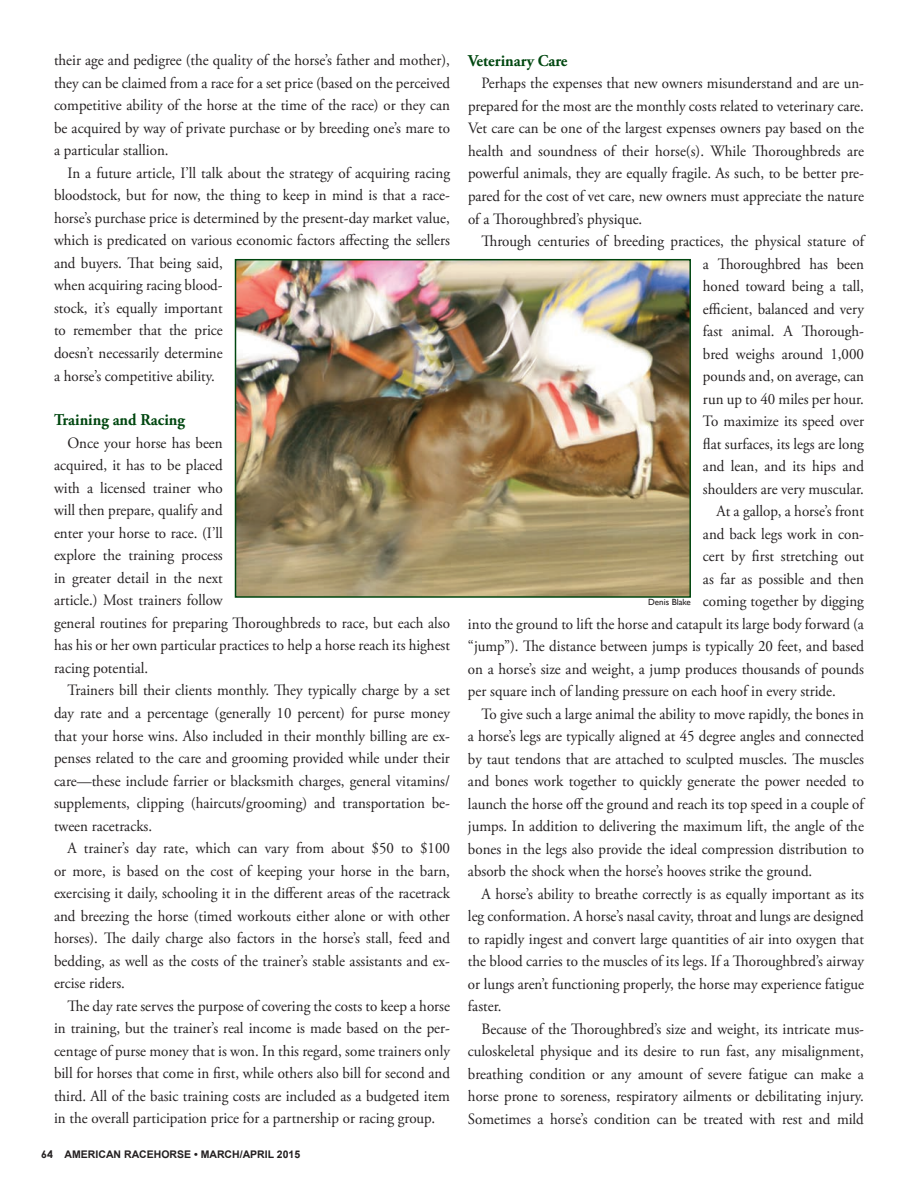
<style>
.page{position:relative;width:918px;height:1188px;background:#fff}
.page>*{position:absolute;margin:0;border:0;box-sizing:border-box;transform-origin:0 0}
.t1{font:700 16.5px "Adobe Garamond Pro";color:#004710;scale:.95 1}
.t2{font:15.75px/22.5px "Adobe Garamond Pro";color:#231f20;text-align:justify;scale:.95 1}
.t3{font:700 10.5px "Arial";color:#231f20}
.t4{font:9px "Gill Sans";color:#231f20}
.s1{font-family:"Century Gothic"}
</style>
<div class="page">
<img style="left:238px;top:262px;width:450px;height:333px">
<div style="left:235px;top:259px;width:456px;height:339px;border:2px solid #004710"></div>
<p class="t2" style="left:54px;top:50px;width:418px">their age and pedigree (the quality of the horse’s father and mother), they can be claimed from a race for a set price (based on the perceived competitive ability of the horse at the time of the race) or they can be acquired by way of private purchase or by breeding one’s mare to a particular stallion.</p>
<p class="t2" style="left:54px;top:162px;width:418px;text-align:left;text-indent:13px">In a future article, I’ll talk about the strategy of acquiring racing bloodstock, but for now, the thing to keep in mind is that a race&shy;horse’s purchase price is determined by the present-day market value, which is predicated on various economic factors affecting the sellers and buyers. That being said,<br>when acquiring racing blood-<br>stock, it’s equally important<br>to remember that the price<br>doesn’t necessarily determine<br>a horse’s competitive ability.</p>
<p class="t1" style="left:54px;top:411px;width:139px">Training and Racing</p>
<p class="t2" style="left:54px;top:432px;width:418px;text-align:left;text-indent:13px">Once your horse has been<br>acquired, it has to be placed<br>with a licensed trainer who<br>will then prepare, qualify and<br>enter your horse to race. (I’ll<br>explore the training process<br>in greater detail in the next<br>article.) Most trainers follow<br>general routines for preparing Thoroughbreds to race, but each also has his or her own particular practices to help a horse reach its highest racing potential.</p>
<p class="t2" style="left:54px;top:680px;width:418px;text-indent:13px">Trainers bill their clients monthly. They typically charge by a set day rate and a percentage (generally 10 percent) for purse money that your horse wins. Also included in their monthly billing are ex&shy;penses related to the care and grooming provided while under their care—these include farrier or blacksmith charges, general vitamins/ supplements, clipping (haircuts/grooming) and transportation be&shy;tween racetracks.</p>
<p class="t2" style="left:54px;top:837px;width:418px;text-indent:13px">A trainer’s day rate, which can vary from about $50 to $100 or more, is based on the cost of keeping your horse in the barn, exercising it daily, schooling it in the different areas of the racetrack and breezing the horse (timed workouts either alone or with other horses). The daily charge also factors in the horse’s stall, feed and bedding, as well as the costs of the trainer’s stable assistants and ex&shy;ercise riders.</p>
<p class="t2" style="left:54px;top:995px;width:418px;text-indent:13px">The day rate serves the purpose of covering the costs to keep a horse in training, but the trainer’s real income is made based on the per&shy;centage of purse money that is won. In this regard, some trainers only bill for horses that come in first, while others also bill for second and third. All of the basic training costs are included as a budgeted item in the overall participation price for a partnership or racing group.</p>
<p class="t3" style="left:41px;top:1147px;width:99px"><span class="s1">64</span> AMERICAN RACE</p>
<p class="t3" style="left:154px;top:1147px;width:148px">HORSE • MARCH/APRIL 2015</p>
<p class="t1" style="left:468px;top:51px;width:106px">Veterinary Care</p>
<p class="t2" style="left:468px;top:73px;width:418px;text-indent:13px">Perhaps the expenses that new owners misunderstand and are un&shy;prepared for the most are the monthly costs related to veterinary care.<br>Vet care can be one of the largest expenses owners pay based on the health and soundness of their horse(s). While Thoroughbreds are powerful animals, they are equally fragile. As such, to be better pre&shy;pared for the cost of vet care, new owners must appreciate the nature of a Thoroughbred’s physique.</p>
<p class="t2" style="left:482px;top:230px;width:404px">Through centuries of breeding practices, the physical stature of</p>
<p class="t2" style="left:703px;top:253px;width:171px">a Thoroughbred has been</p>
<p class="t2" style="left:703px;top:275px;width:171px">honed toward being a tall,</p>
<p class="t2" style="left:703px;top:298px;width:171px">efficient, balanced and very</p>
<p class="t2" style="left:703px;top:320px;width:171px">fast animal. A Thorough-</p>
<p class="t2" style="left:703px;top:343px;width:171px">bred weighs around 1,000</p>
<p class="t2" style="left:703px;top:365px;width:171px">pounds and, on average, can</p>
<p class="t2" style="left:703px;top:388px;width:171px">run up to 40 miles per hour.</p>
<p class="t2" style="left:703px;top:410px;width:171px">To maximize its speed over</p>
<p class="t2" style="left:703px;top:433px;width:171px">flat surfaces, its legs are long</p>
<p class="t2" style="left:703px;top:455px;width:171px">and lean, and its hips and</p>
<p class="t2" style="left:703px;top:478px;width:171px">shoulders are very muscular.</p>
<p class="t2" style="left:716px;top:500px;width:157px">At a gallop, a horse’s front</p>
<p class="t2" style="left:703px;top:523px;width:171px">and back legs work in con-</p>
<p class="t2" style="left:703px;top:545px;width:171px">cert by first stretching out</p>
<p class="t2" style="left:703px;top:568px;width:171px">as far as possible and then</p>
<p class="t2" style="left:703px;top:590px;width:171px">coming together by digging</p>
<p class="t2" style="left:468px;top:613px;width:418px">into the ground to lift the horse and catapult its large body forward (a</p>
<p class="t2" style="left:468px;top:635px;width:418px">“jump”). The distance between jumps is typically 20 feet, and based</p>
<p class="t2" style="left:468px;top:658px;width:418px">on a horse’s size and weight, a jump produces thousands of pounds</p>
<p class="t2" style="left:468px;top:680px;width:389px">per square inch of landing pressure on each hoof in every stride.</p>
<p class="t2" style="left:481px;top:703px;width:404px">To give such a large animal the ability to move rapidly, the bones in</p>
<p class="t2" style="left:468px;top:725px;width:418px">a horse’s legs are typically aligned at 45 degree angles and connected</p>
<p class="t2" style="left:468px;top:748px;width:418px">by taut tendons that are attached to sculpted muscles. The muscles</p>
<p class="t2" style="left:468px;top:770px;width:418px">and bones work together to quickly generate the power needed to</p>
<p class="t2" style="left:468px;top:793px;width:418px">launch the horse off the ground and reach its top speed in a couple of</p>
<p class="t2" style="left:468px;top:816px;width:418px">jumps. In addition to delivering the maximum lift, the angle of the</p>
<p class="t2" style="left:468px;top:838px;width:418px">bones in the legs also provide the ideal compression distribution to</p>
<p class="t2" style="left:468px;top:861px;width:364px">absorb the shock when the horse’s hooves strike the ground.</p>
<p class="t2" style="left:481px;top:883px;width:404px">A horse’s ability to breathe correctly is as equally important as its</p>
<p class="t2" style="left:468px;top:906px;width:418px">leg conformation. A horse’s nasal cavity, throat and lungs are designed</p>
<p class="t2" style="left:468px;top:928px;width:418px">to rapidly ingest and convert large quantities of air into oxygen that</p>
<p class="t2" style="left:468px;top:951px;width:418px">the blood carries to the muscles of its legs. If a Thoroughbred’s airway</p>
<p class="t2" style="left:468px;top:973px;width:418px">or lungs aren’t functioning properly, the horse may experience fatigue</p>
<p class="t2" style="left:468px;top:996px;width:37px">faster.</p>
<p class="t2" style="left:481px;top:1018px;width:404px">Because of the Thoroughbred’s size and weight, its intricate mus-</p>
<p class="t2" style="left:468px;top:1041px;width:418px">culoskeletal physique and its desire to run fast, any misalignment,</p>
<p class="t2" style="left:468px;top:1063px;width:418px">breathing condition or any amount of severe fatigue can make a</p>
<p class="t2" style="left:468px;top:1086px;width:418px">horse prone to soreness, respiratory ailments or debilitating injury.</p>
<p class="t2" style="left:468px;top:1108px;width:418px">Sometimes a horse’s condition can be treated with rest and mild</p>
<p class="t4" style="left:648px;top:597px;width:44px">Denis Blake</p>
</div>
